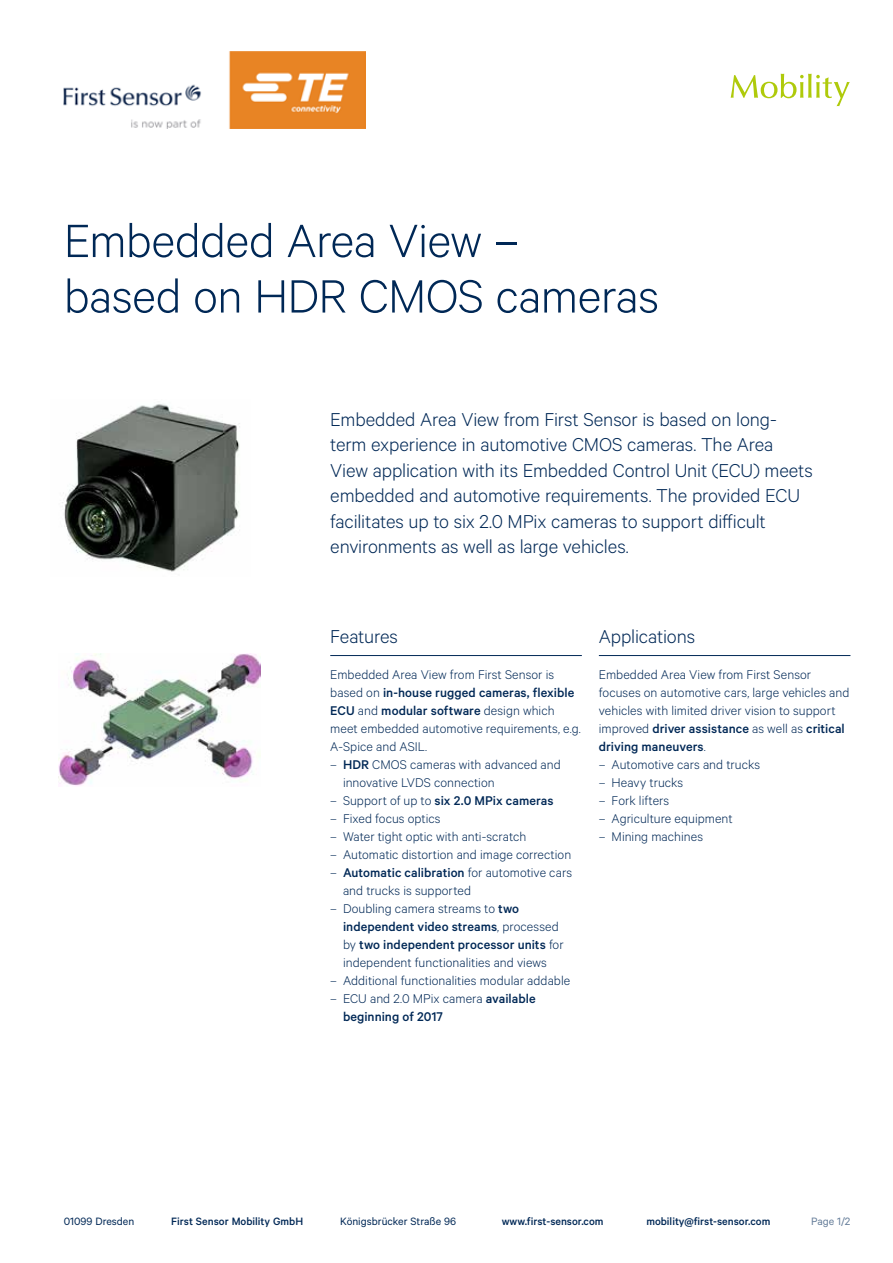
<style>
.page{position:relative;width:893px;height:1263px;background:#fff}
.page>*{position:absolute;margin:0;border:0;box-sizing:border-box;transform-origin:0 0}
.t1{font:300 52.5px/55.5px "Calibre";letter-spacing:-.01em;color:#002856}
.t2{font:300 21px/25.5px "Calibre";letter-spacing:-.005em;color:#002856}
.t3{font:300 14.25px/18px "Calibre";letter-spacing:.005em;color:#002856}
.t4{font:500 14.25px/18px "Calibre";color:#002856}
.t5{font:500 12px "Calibre";color:#002856}
.t6{font:12px "Calibre";color:#002856}
.t7{font:12px "Calibre";color:#667e9a}
.s1{font-weight:500}
.s2{font-weight:300}
</style>
<div class="page">
<svg style="left:731px;top:74px;width:119px;height:32px"></svg>
<img style="left:64px;top:51px;width:302px;height:78px">
<hr style="left:330px;top:655px;width:252px;height:1px;background:#002856">
<hr style="left:599px;top:655px;width:251px;height:1px;background:#002856">
<img style="left:62px;top:404px;width:178px;height:168px">
<img style="left:59px;top:654px;width:202px;height:132px">
<h1 class="t1" style="left:64px;top:211px;width:597px">Embedded Area View –<br>based on HDR CMOS cameras</h1>
<p class="t2" style="left:330px;top:406px;width:484px">Embedded Area View from First Sensor is based on long&shy;term experience in automotive CMOS cameras. The Area View application with its Embedded Control Unit (ECU) meets embedded and automotive requirements. The provided ECU facilitates up to six 2.0 MPix cameras to support difficult environments as well as large vehicles.</p>
<h2 class="t2" style="left:330px;top:622px;width:69px">Features</h2>
<p class="t3" style="left:330px;top:664px;width:252px">Embedded Area View from First Sensor is based on <span class="s1">in-house rugged cameras, flexible ECU</span> and <span class="s1">modular software</span> design which meet embedded automotive requirements, e.g.<br>A-Spice and ASIL.</p>
<p class="t3" style="left:343px;top:754px;width:219px;text-indent:-13px">– <span class="s1">HDR</span> CMOS cameras with advanced and innovative LVDS connection</p>
<p class="t4" style="left:330px;top:791px;width:225px"><span class="s2">– Support of up to</span> six 2.0 MPix cameras</p>
<p class="t3" style="left:330px;top:808px;width:112px">– Fixed focus optics</p>
<p class="t3" style="left:330px;top:826px;width:198px">– Water tight optic with anti-scratch</p>
<p class="t3" style="left:330px;top:844px;width:242px">– Automatic distortion and image correction</p>
<p class="t3" style="left:343px;top:862px;width:231px;text-indent:-13px">– <span class="s1">Automatic calibration</span> for automotive cars and trucks is supported</p>
<p class="t3" style="left:343px;top:898px;width:222px;text-indent:-13px">– Doubling camera streams to <span class="s1">two independent video streams</span>, processed by <span class="s1">two independent processor units</span> for independent functionalities and views</p>
<p class="t3" style="left:330px;top:970px;width:242px">– Additional functionalities modular addable</p>
<p class="t4" style="left:343px;top:989px;width:194px;text-indent:-13px"><span class="s2">– ECU and 2.0 MPix camera</span> available beginning of 2017</p>
<h2 class="t2" style="left:599px;top:622px;width:98px">Applications</h2>
<p class="t3" style="left:599px;top:664px;width:252px">Embedded Area View from First Sensor focuses on automotive cars, large vehicles and vehicles with limited driver vision to support improved <span class="s1">driver assistance</span> as well as <span class="s1">critical driving maneuvers</span>.</p>
<p class="t3" style="left:599px;top:754px;width:163px">– Automotive cars and trucks</p>
<p class="t3" style="left:599px;top:772px;width:86px">– Heavy trucks</p>
<p class="t3" style="left:599px;top:790px;width:72px">– Fork lifters</p>
<p class="t3" style="left:599px;top:808px;width:135px">– Agriculture equipment</p>
<p class="t3" style="left:599px;top:826px;width:106px">– Mining machines</p>
<p class="t6" style="left:64px;top:1214px;width:72px">01099 Dresden</p>
<p class="t5" style="left:171px;top:1214px;width:133px">First Sensor Mobility GmbH</p>
<p class="t6" style="left:340px;top:1214px;width:117px">Königsbrücker Straße 96</p>
<p class="t5" style="left:502px;top:1214px;width:103px">www.first-sensor.com</p>
<p class="t5" style="left:646px;top:1214px;width:125px">mobility@first-sensor.com</p>
<p class="t7" style="left:811px;top:1214px;width:41px">Page 1/2</p>
</div>
